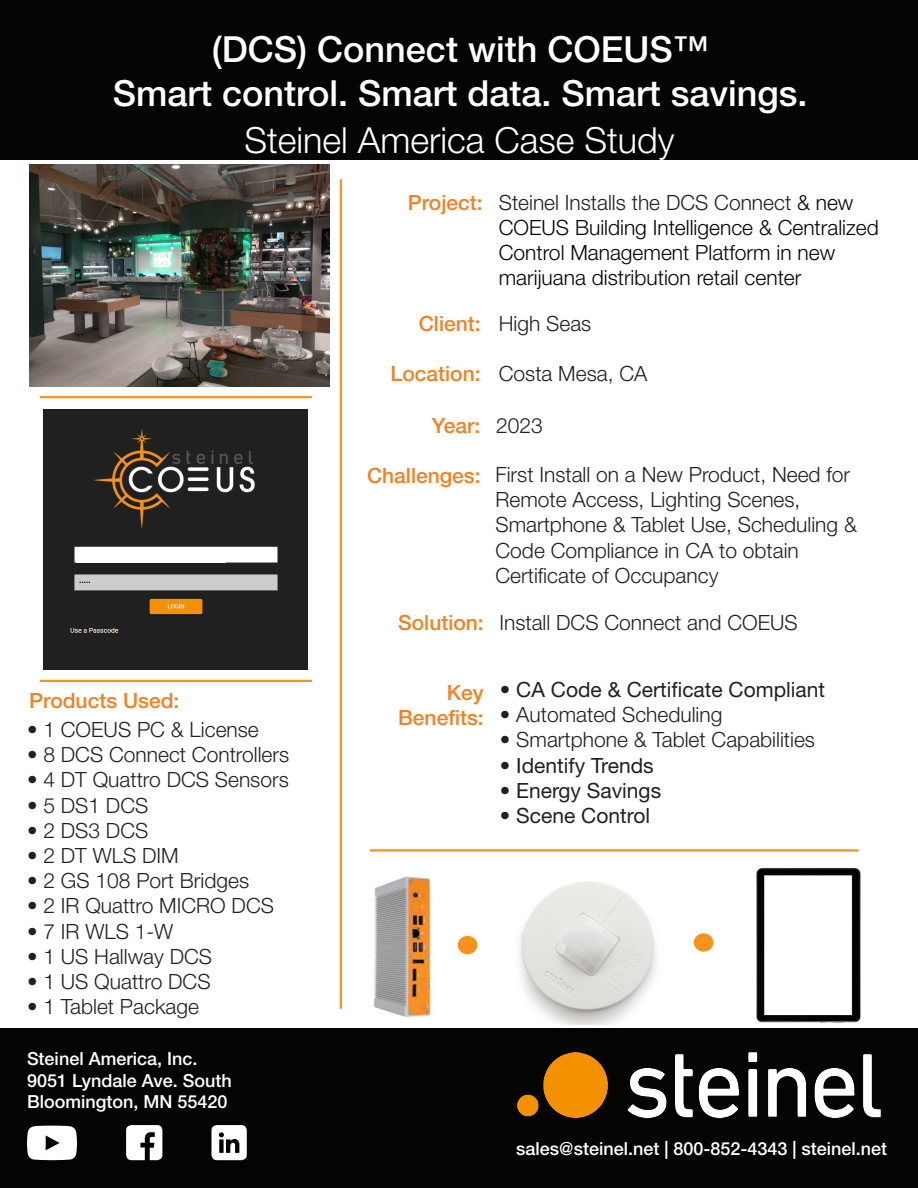
<style>
.page{position:relative;width:918px;height:1188px;background:#fff}
.page>*{position:absolute;margin:0;border:0;box-sizing:border-box;transform-origin:0 0}
.t1{font:500 36px "Helvetica Neue LT Pro";color:#fff}
.t2{font:300 36px "Helvetica Neue LT Pro";color:#fff}
.t3{font:300 21px/25.2px "Helvetica Neue LT Pro";color:#231f20}
.t4{font:300 21px/25.2px "Helvetica Neue LT Pro";color:#040503}
.t5{font:500 21px/25.2px "Helvetica Neue LT Pro";color:#f58021;text-align:right}
.t6{font:21px "Helvetica Neue LT Pro";color:#231f20}
.t7{font:500 18px "Helvetica Neue LT Pro";color:#fff}
.s1{color:#231f20}
</style>
<div class="page">
<div style="left:0;top:0;width:918px;height:160px;background:#040503"></div>
<div style="left:0;top:1029px;width:918px;height:159px;background:#040503"></div>
<img style="left:517px;top:1052px;width:364px;height:66px">
<hr style="left:40px;top:396px;width:272px;height:2px;background:#f7931d">
<hr style="left:340px;top:179px;width:2px;height:830px;background:#f7931d">
<svg style="left:212px;top:1125px;width:35px;height:35px"></svg>
<svg style="left:126px;top:1125px;width:36px;height:35px"></svg>
<svg style="left:27px;top:1126px;width:50px;height:34px"></svg>
<hr style="left:40px;top:680px;width:272px;height:2px;background:#f7931d">
<img style="left:44px;top:409px;width:264px;height:260px">
<div style="left:77px;top:551px;width:149px;height:12px;background:#fff"></div>
<hr style="left:370px;top:849px;width:489px;height:3px;background:#f7931d">
<img style="left:374px;top:876px;width:58px;height:141px">
<div style="left:458px;top:936px;width:19px;height:18px;background:#f7931d;border-radius:50%"></div>
<img style="left:520px;top:881px;width:136px;height:144px">
<div style="left:694px;top:933px;width:19px;height:19px;background:#f7931d;border-radius:50%"></div>
<img style="left:756px;top:867px;width:105px;height:156px">
<img style="left:29px;top:165px;width:300px;height:222px">
<p class="t1" style="left:212px;top:28px;width:498px">(DCS) Connect with COEUS™</p>
<p class="t1" style="left:113px;top:71px;width:696px">Smart control. Smart data. Smart savings.</p>
<p class="t2" style="left:245px;top:118px;width:432px">Steinel America Case Study</p>
<p class="t5" style="left:408px;top:189px;width:76px">Project:</p>
<p class="t4" style="left:499px;top:189px;width:382px"><span class="s1">Steinel Installs the DCS Connect</span> &amp; new<br>COEUS Building Intelligence &amp; Centralized<br>Control Management Platform in new</p>
<p class="t4" style="left:499px;top:265px;width:304px">marijuana distribution retail center</p>
<p class="t5" style="left:419px;top:311px;width:63px">Client:</p>
<p class="t3" style="left:499px;top:311px;width:94px">High Seas</p>
<p class="t5" style="left:29px;top:688px;width:152px">Products Used:</p>
<p class="t3" style="left:27px;top:716px;width:233px">• 1 COEUS PC &amp; License</p>
<p class="t3" style="left:27px;top:742px;width:264px">• 8 DCS Connect Controllers</p>
<p class="t3" style="left:27px;top:767px;width:263px">• 4 DT Quattro DCS Sensors</p>
<p class="t3" style="left:27px;top:792px;width:123px">• 5 DS1 DCS</p>
<p class="t3" style="left:27px;top:817px;width:123px">• 2 DS3 DCS</p>
<p class="t3" style="left:27px;top:842px;width:153px">• 2 DT WLS DIM</p>
<p class="t3" style="left:27px;top:868px;width:224px">• 2 GS 108 Port Bridges</p>
<p class="t3" style="left:27px;top:893px;width:249px">• 2 IR Quattro MICRO DCS</p>
<p class="t3" style="left:27px;top:918px;width:148px">• 7 IR WLS 1-W</p>
<p class="t3" style="left:27px;top:943px;width:187px">• 1 US Hallway DCS</p>
<p class="t3" style="left:27px;top:968px;width:185px">• 1 US Quattro DCS</p>
<p class="t3" style="left:27px;top:994px;width:173px">• 1 Tablet Package</p>
<p class="t7" style="left:27px;top:1048px;width:172px">Steinel America, Inc.</p>
<p class="t7" style="left:27px;top:1069px;width:206px">9051 Lyndale Ave. South</p>
<p class="t7" style="left:27px;top:1091px;width:202px">Bloomington, MN 55420</p>
<p class="t5" style="left:390px;top:361px;width:92px">Location:</p>
<p class="t5" style="left:432px;top:412px;width:50px">Year:</p>
<p class="t5" style="left:367px;top:462px;width:115px">Challenges:</p>
<p class="t5" style="left:398px;top:610px;width:87px">Solution:</p>
<p class="t3" style="left:499px;top:360px;width:150px">Costa Mesa, CA</p>
<p class="t3" style="left:496px;top:412px;width:48px">2023</p>
<p class="t3" style="left:496px;top:461px;width:356px">First Install on a New Product, Need for<br>Remote Access, Lighting Scenes,</p>
<p class="t3" style="left:496px;top:512px;width:363px">Smartphone &amp; Tablet Use, Scheduling &amp;<br>Code Compliance in CA to obtain</p>
<p class="t3" style="left:496px;top:562px;width:224px">Certificate of Occupancy</p>
<p class="t3" style="left:499px;top:609px;width:300px">Install DCS Connect and COEUS</p>
<p class="t5" style="left:398px;top:680px;width:87px">Key<br>Benefits:</p>
<p class="t6" style="left:500px;top:677px;width:327px">• CA Code &amp; Certificate Compliant</p>
<p class="t3" style="left:500px;top:702px;width:224px">• Automated Scheduling</p>
<p class="t3" style="left:500px;top:727px;width:317px">• Smartphone &amp; Tablet Capabilities</p>
<p class="t6" style="left:500px;top:752px;width:155px">• Identify Trends</p>
<p class="t6" style="left:500px;top:777px;width:163px">• Energy Savings</p>
<p class="t6" style="left:500px;top:803px;width:152px">• Scene Control</p>
<p class="t7" style="left:516px;top:1138px;width:372px">sales@steinel.net | 800-852-4343 | steinel.net</p>
</div>
